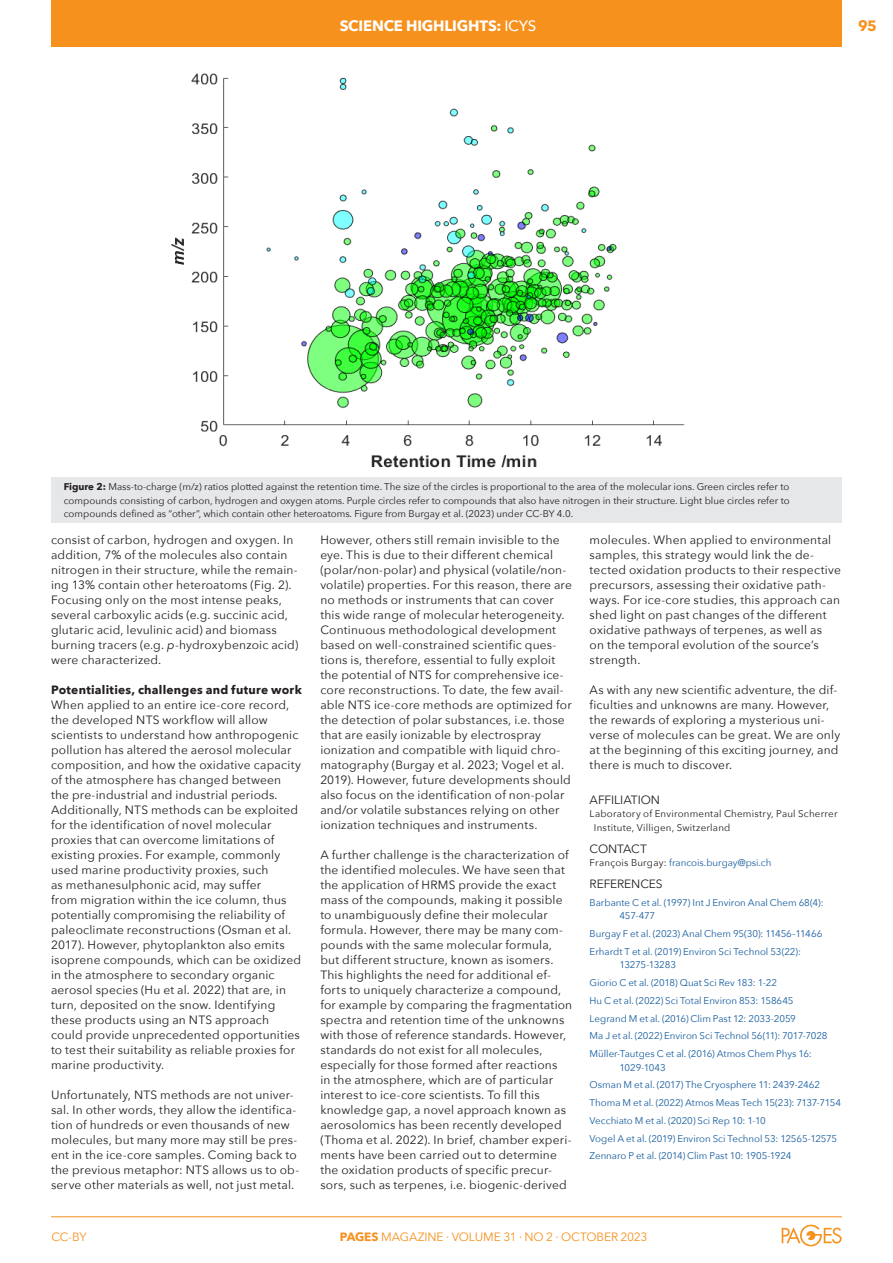
<style>
.page{position:relative;width:893px;height:1263px;background:#fff}
.page>*{position:absolute;margin:0;border:0;box-sizing:border-box;transform-origin:0 0}
.HEADER-Title{font:700 15px "Avenir Next";letter-spacing:-.015em;color:#fff}
.PAGE_NUMBER{font:700 15px "Avenir Next";color:#f6911e}
._3col-text{font:12px/15px "Avenir Next";letter-spacing:.015em;color:#231f20}
.t1{font:12px "Avenir Next";letter-spacing:-.005em;color:#f6911e}
._3col-subtitles{font:700 12px "Avenir Next";letter-spacing:.02em;color:#231f20}
.ARTICLE-INFO-Title{font:12px "Avenir Next";letter-spacing:-.005em;color:#231f20}
.ARTICLE-INFO-ReferencesList{font:9.75px/13.5px "Avenir Next";letter-spacing:-.005em;color:#175d9e}
.ARTICLE-Figure_Caption{font:9.75px/13.5px "Avenir Next";color:#231f20;text-align:justify}
.ARTICLE-INFO-Authors{font:9.75px/13.5px "Avenir Next";letter-spacing:.02em;color:#231f20}
.ARTICLE-INFO-General{font:9.75px "Avenir Next";letter-spacing:.005em;color:#175d9e}
.s1{font-weight:500}
.s2{font-weight:700}
.s3{font-style:italic}
.s4{color:#231f20}
</style>
<div class="page">
<hr style="left:51px;top:1216px;width:791px;height:1px;background:#f6911e">
<svg style="left:782px;top:1225px;width:60px;height:21px"></svg>
<div style="left:51px;top:0;width:791px;height:46px;background:#f6911e"></div>
<div style="left:51px;top:478px;width:791px;height:45px;background:#e6e7e9"></div>
<img style="left:171px;top:73px;width:514px;height:395px">
<p class="HEADER-Title" style="left:340px;top:12px;width:198px">SCIENCE HIGHLIGHTS: <span class="s1">ICYS</span></p>
<p class="PAGE_NUMBER" style="left:858px;top:12px;width:20px">95</p>
<p class="ARTICLE-Figure_Caption" style="left:64px;top:480px;width:727px"><span class="s2">Figure 2:</span> Mass-to-charge (m/z) ratios plotted against the retention time. The size of the circles is proportional to the area of the molecular ions. Green circles refer to compounds consisting of carbon, hydrogen and oxygen atoms. Purple circles refer to compounds that also have nitrogen in their structure. Light blue circles refer to compounds defined as “other”, which contain other heteroatoms. Figure from Burgay et al. (2023) under CC-BY 4.0.</p>
<p class="_3col-text" style="left:51px;top:532px;width:249px">consist of carbon, hydrogen and oxygen. In addition, 7% of the molecules also contain nitrogen in their structure, while the remain&shy;ing 13% contain other heteroatoms (Fig. 2).<br>Focusing only on the most intense peaks, several carboxylic acids (e.g. succinic acid, glutaric acid, levulinic acid) and biomass burning tracers (e.g. <span class="s3">p</span>-hydroxybenzoic acid) were characterized.</p>
<p class="_3col-subtitles" style="left:51px;top:679px;width:252px">Potentialities, challenges and future work</p>
<p class="_3col-text" style="left:51px;top:697px;width:252px">When applied to an entire ice-core record, the developed NTS workflow will allow scientists to understand how anthropogenic pollution has altered the aerosol molecular composition, and how the oxidative capacity of the atmosphere has changed between the pre-industrial and industrial periods.<br>Additionally, NTS methods can be exploited for the identification of novel molecular proxies that can overcome limitations of existing proxies. For example, commonly used marine productivity proxies, such<br>as methanesulphonic acid, may suffer<br>from migration within the ice column, thus potentially compromising the reliability of paleoclimate reconstructions (Osman et al.<br>2017). However, phytoplankton also emits isoprene compounds, which can be oxidized in the atmosphere to secondary organic aerosol species (Hu et al. 2022) that are, in turn, deposited on the snow. Identifying these products using an NTS approach could provide unprecedented opportunities to test their suitability as reliable proxies for marine productivity.</p>
<p class="_3col-text" style="left:51px;top:1087px;width:250px">Unfortunately, NTS methods are not univer&shy;sal. In other words, they allow the identifica&shy;tion of hundreds or even thousands of new molecules, but many more may still be pres&shy;ent in the ice-core samples. Coming back to the previous metaphor: NTS allows us to ob&shy;serve other materials as well, not just metal.</p>
<p class="_3col-text" style="left:320px;top:532px;width:253px">However, others still remain invisible to the eye. This is due to their different chemical (polar/non-polar) and physical (volatile/non&shy;volatile) properties. For this reason, there are no methods or instruments that can cover this wide range of molecular heterogeneity.<br>Continuous methodological development based on well-constrained scientific ques&shy;tions is, therefore, essential to fully exploit the potential of NTS for comprehensive ice&shy;core reconstructions. To date, the few avail&shy;able NTS ice-core methods are optimized for the detection of polar substances, i.e. those that are easily ionizable by electrospray ionization and compatible with liquid chro&shy;matography (B urgay et al. 2023; Vogel et al.<br>2019). However, future developments should also focus on the identification of non-polar and/or volatile substances relying on other ionization techniques and instruments.</p>
<p class="_3col-text" style="left:320px;top:847px;width:253px">A further challenge is the characterization of the identified molecules. We have seen that the application of HRMS provide the exact mass of the compounds, making it possible to unambiguously define their molecular formula. However, there may be many com&shy;pounds with the same molecular formula, but different structure, known as isomers.<br>This highlights the need for additional ef&shy;forts to uniquely characterize a compound, for example by comparing the fragmentation spectra and retention time of the unknowns with those of reference standards. However, standards do not exist for all molecules, especially for those formed after reactions<br>in the atmosphere, which are of particular interest to ice-core scientists. To fill this knowledge gap, a novel approach known as aerosolomics has been recently developed (Thoma et al. 2022). In brief, chamber experi&shy;ments have been carried out to determine the oxidation products of specific precur&shy;sors, such as terpenes, i.e. biogenic-derived</p>
<p class="_3col-text" style="left:590px;top:532px;width:253px">molecules. When applied to environmental samples, this strategy would link the de&shy;tected oxidation products to their respective precursors, assessing their oxidative path&shy;ways. For ice-core studies, this approach can shed light on past changes of the different oxidative pathways of terpenes, as well as<br>on the temporal evolution of the source’s strength.</p>
<p class="_3col-text" style="left:590px;top:682px;width:252px">As with any new scientific adventure, the dif&shy;ficulties and unknowns are many. However, the rewards of exploring a mysterious uni&shy;verse of molecules can be great. We are only at the beginning of this exciting journey, and there is much to discover.</p>
<p class="ARTICLE-INFO-Title" style="left:590px;top:789px;width:72px">AFFILIATION</p>
<p class="ARTICLE-INFO-Authors" style="left:594px;top:806px;width:245px;text-indent:-4px">Laboratory of Environmental Chemistry, Paul Scherrer<br>Institute, Villigen, Switzerland</p>
<p class="ARTICLE-INFO-Title" style="left:590px;top:838px;width:50px">CONTACT</p>
<p class="ARTICLE-INFO-General" style="left:590px;top:854px;width:183px"><span class="s4">François B urgay:</span> francois.burgay@psi.ch</p>
<p class="ARTICLE-INFO-Title" style="left:590px;top:874px;width:75px">REFERENCES</p>
<p class="ARTICLE-INFO-ReferencesList" style="left:619px;top:895px;width:206px;text-indent:-30px">Barbante C et al. (1997) Int J Environ Anal Chem 68(4):<br>457-477</p>
<p class="ARTICLE-INFO-ReferencesList" style="left:590px;top:926px;width:234px">Burgay F et al. (2023) Anal Chem 95(30): 11456–11466</p>
<p class="ARTICLE-INFO-ReferencesList" style="left:619px;top:944px;width:183px;text-indent:-30px">Erhardt T et al. (2019) Environ Sci Technol 53(22):<br>13275-13283</p>
<p class="ARTICLE-INFO-ReferencesList" style="left:590px;top:975px;width:189px">Giorio C et al. (2018) Quat Sci Rev 183: 1-22</p>
<p class="ARTICLE-INFO-ReferencesList" style="left:590px;top:993px;width:205px">Hu C et al. (2022) Sci Total Environ 853: 158645</p>
<p class="ARTICLE-INFO-ReferencesList" style="left:590px;top:1011px;width:208px">Legrand M et al. (2016) Clim Past 12: 2033-2059</p>
<p class="ARTICLE-INFO-ReferencesList" style="left:590px;top:1029px;width:239px">Ma J et al. (2022) Environ Sci Technol 56(11): 7017-7028</p>
<p class="ARTICLE-INFO-ReferencesList" style="left:619px;top:1047px;width:194px;text-indent:-30px">Müller-Tautges C et al. (2016) Atmos Chem Phys 16:<br>1029-1043</p>
<p class="ARTICLE-INFO-ReferencesList" style="left:590px;top:1078px;width:232px">Osman M et al. (2017) The Cryosphere 11: 2439-2462</p>
<p class="ARTICLE-INFO-ReferencesList" style="left:590px;top:1096px;width:253px">Thoma M et al. (2022) Atmos Meas Tech 15(23): 7137-7154</p>
<p class="ARTICLE-INFO-ReferencesList" style="left:590px;top:1113px;width:178px">Vecchiato M et al. (2020) Sci Rep 10: 1-10</p>
<p class="ARTICLE-INFO-ReferencesList" style="left:590px;top:1131px;width:249px">Vogel A et al. (2019) Environ Sci Technol 53: 12565-12575</p>
<p class="ARTICLE-INFO-ReferencesList" style="left:590px;top:1149px;width:203px">Zennaro P et al. (2014) Clim Past 10: 1905-1924</p>
<p class="t1" style="left:51px;top:1227px;width:37px">CC-BY</p>
<p class="t1" style="left:340px;top:1227px;width:309px"><span class="s2">PAGES</span> MAGAZINE ∙ VOLUME 31 ∙ NO 2 ∙ Octo ber 2023</p>
</div>
